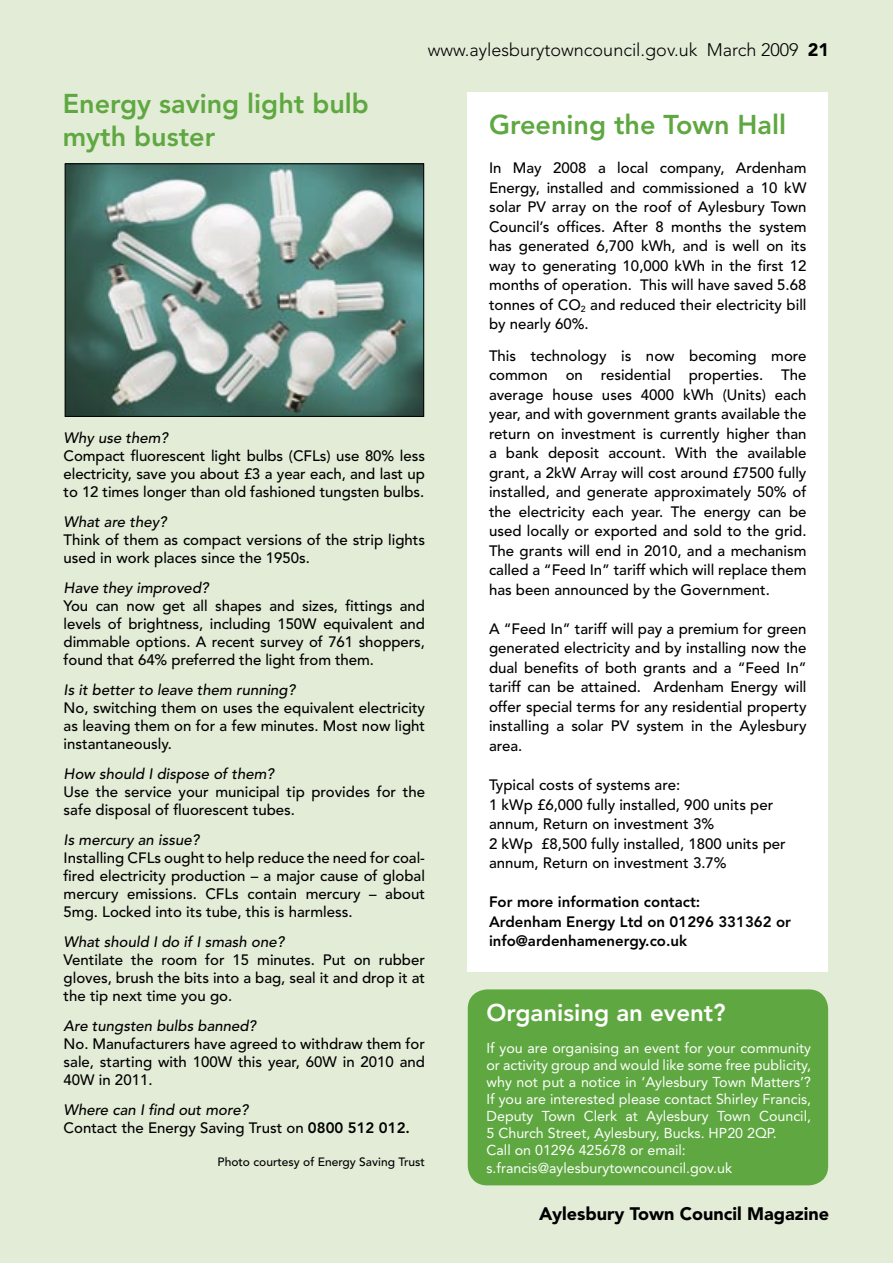
<style>
.page{position:relative;width:893px;height:1263px;background:#e3ecd7}
.page>*{position:absolute;margin:0;border:0;box-sizing:border-box;transform-origin:0 0}
.t1{font:800 27px "Avenir";color:#5fa841}
.t2{font:800 24px "Avenir";color:#fff}
.t3{font:300 18px "Avenir";color:#000}
.t4{font:900 18px "Avenir";color:#000}
.t5{font:500 15px/19.5px "Avenir";color:#000;text-align:justify}
.t6{font:italic 500 15px "Avenir";color:#000}
.t7{font:800 15px/19.5px "Avenir";color:#000}
.t8{font:14.25px/17.1px "Avenir";color:#fff;text-align:justify}
.t9{font:500 12px "Avenir";color:#000}
.s1{font-weight:900}
.s2{font-weight:800}
</style>
<div class="page">
<img style="left:67px;top:165px;width:355px;height:250px">
<div style="left:65px;top:163px;width:359px;height:254px;border:1px solid #000"></div>
<div style="left:468px;top:93px;width:360px;height:879px;background:#fff"></div>
<div style="left:467px;top:989px;width:362px;height:195px;background:#5fa841"></div>
<p class="t3" style="left:428px;top:39px;width:403px">www.aylesburytowncouncil.gov.uk March 2009 <span class="s1">21</span></p>
<p class="t1" style="left:63px;top:88px;width:308px">Energy saving light bulb</p>
<p class="t1" style="left:63px;top:120px;width:154px">myth buster</p>
<p class="t1" style="left:489px;top:109px;width:299px">Greening the Town Hall</p>
<p class="t5" style="left:489px;top:159px;width:319px">In May 2008 a local company, Ardenham Energy, installed and commissioned a 10 kW solar PV array on the roof of Aylesbury Town Council’s offices. After 8 months the system has generated 6,700 kWh, and is well on its way to generating 10,000 kWh in the first 12 months of operation. This will have saved 5.68 tonnes of CO<sub>2</sub> and reduced their electricity bill by nearly 60%.</p>
<p class="t5" style="left:489px;top:346px;width:319px">This technology is now becoming more common on residential properties. The average house uses 4000 kWh (Units) each year, and with government grants available the return on investment is currently higher than a bank deposit account. With the available grant, a 2kW Array will cost around £7500 fully installed, and generate approximately 50% of the electricity each year. The energy can be used locally or exported and sold to the grid.<br>The grants will end in 2010, and a mechanism called a “Feed In” tariff which will replace them has been announced by the Government.</p>
<p class="t5" style="left:489px;top:619px;width:319px">A “Feed In” tariff will pay a premium for green generated electricity and by installing now the dual benefits of both grants and a “Feed In” tariff can be attained. Ardenham Energy will offer special terms for any residential property installing a solar PV system in the Aylesbury area.</p>
<p class="t5" style="left:489px;top:775px;width:193px">Typical costs of systems are:</p>
<p class="t5" style="left:489px;top:795px;width:286px">1 kWp £6,000 fully installed, 900 units per annum, Return on investment 3%</p>
<p class="t5" style="left:489px;top:834px;width:298px">2 kWp £8,500 fully installed, 1800 units per annum, Return on investment 3.7%</p>
<p class="t7" style="left:489px;top:892px;width:213px">For more information contact:</p>
<p class="t7" style="left:489px;top:911px;width:304px">Ardenham Energy Ltd on 01296 331362 or info@ardenhamenergy.co.uk</p>
<p class="t6" style="left:64px;top:429px;width:106px">Why use them?</p>
<p class="t5" style="left:64px;top:447px;width:363px;line-height:18px">Compact fluorescent light bulbs (CFLs) use 80% less electricity, save you about £3 a year each, and last up to 12 times longer than old fashioned tungsten bulbs.</p>
<p class="t6" style="left:64px;top:513px;width:105px">What are they?</p>
<p class="t5" style="left:64px;top:531px;width:363px;line-height:18px">Think of them as compact versions of the strip lights used in work places since the 1950s.</p>
<p class="t6" style="left:64px;top:579px;width:147px">Have they improved?</p>
<p class="t5" style="left:64px;top:597px;width:363px;line-height:18px">You can now get all shapes and sizes, fittings and levels of brightness, including 150W equivalent and dimmable options. A recent survey of 761 shoppers, found that 64% preferred the light from them.</p>
<p class="t6" style="left:64px;top:681px;width:233px">Is it better to leave them running?</p>
<p class="t5" style="left:64px;top:699px;width:363px;line-height:18px">No, switching them on uses the equivalent electricity as leaving them on for a few minutes. Most now light instantaneously.</p>
<p class="t6" style="left:64px;top:765px;width:212px">How should I dispose of them?</p>
<p class="t5" style="left:64px;top:783px;width:363px;line-height:18px">Use the service your municipal tip provides for the safe disposal of fluorescent tubes.</p>
<p class="t6" style="left:64px;top:831px;width:137px">Is mercury an issue?</p>
<p class="t5" style="left:64px;top:849px;width:363px;line-height:18px">Installing CFLs ought to help reduce the need for coal&shy;fired electricity production – a major cause of global mercury emissions. CFLs contain mercury – about 5mg. Locked into its tube, this is harmless.</p>
<p class="t6" style="left:64px;top:933px;width:222px">What should I do if I smash one?</p>
<p class="t5" style="left:64px;top:951px;width:363px;line-height:18px">Ventilate the room for 15 minutes. Put on rubber gloves, brush the bits into a bag, seal it and drop it at the tip next time you go.</p>
<p class="t6" style="left:64px;top:1017px;width:194px">Are tungsten bulbs banned?</p>
<p class="t5" style="left:64px;top:1035px;width:363px;line-height:18px">No. Manufacturers have agreed to withdraw them for sale, starting with 100W this year, 60W in 2010 and 40W in 2011.</p>
<p class="t6" style="left:64px;top:1101px;width:186px">Where can I find out more?</p>
<p class="t5" style="left:64px;top:1119px;width:348px">Contact the Energy Saving Trust on <span class="s2">0800 512 012.</span></p>
<p class="t9" style="left:218px;top:1154px;width:209px">Photo courtesy of Energy Saving Trust</p>
<p class="t2" style="left:486px;top:998px;width:241px">Organising an event?</p>
<p class="t8" style="left:486px;top:1039px;width:326px">If you are organising an event for your community or activity group and would like some free publicity, why not put a notice in ‘Aylesbury Town Matters’?<br>If you are interested please contact Shirley Francis, Deputy Town Clerk at Aylesbury Town Council, 5 Church Street, Aylesbury, Bucks. HP20 2QP.</p>
<p class="t8" style="left:486px;top:1142px;width:201px">Call on 01296 425678 or email:</p>
<p class="t8" style="left:486px;top:1159px;width:247px">s.francis@aylesburytowncouncil.gov.uk</p>
<p class="t4" style="left:539px;top:1203px;width:291px">Aylesbury Town Council Magazine</p>
</div>
